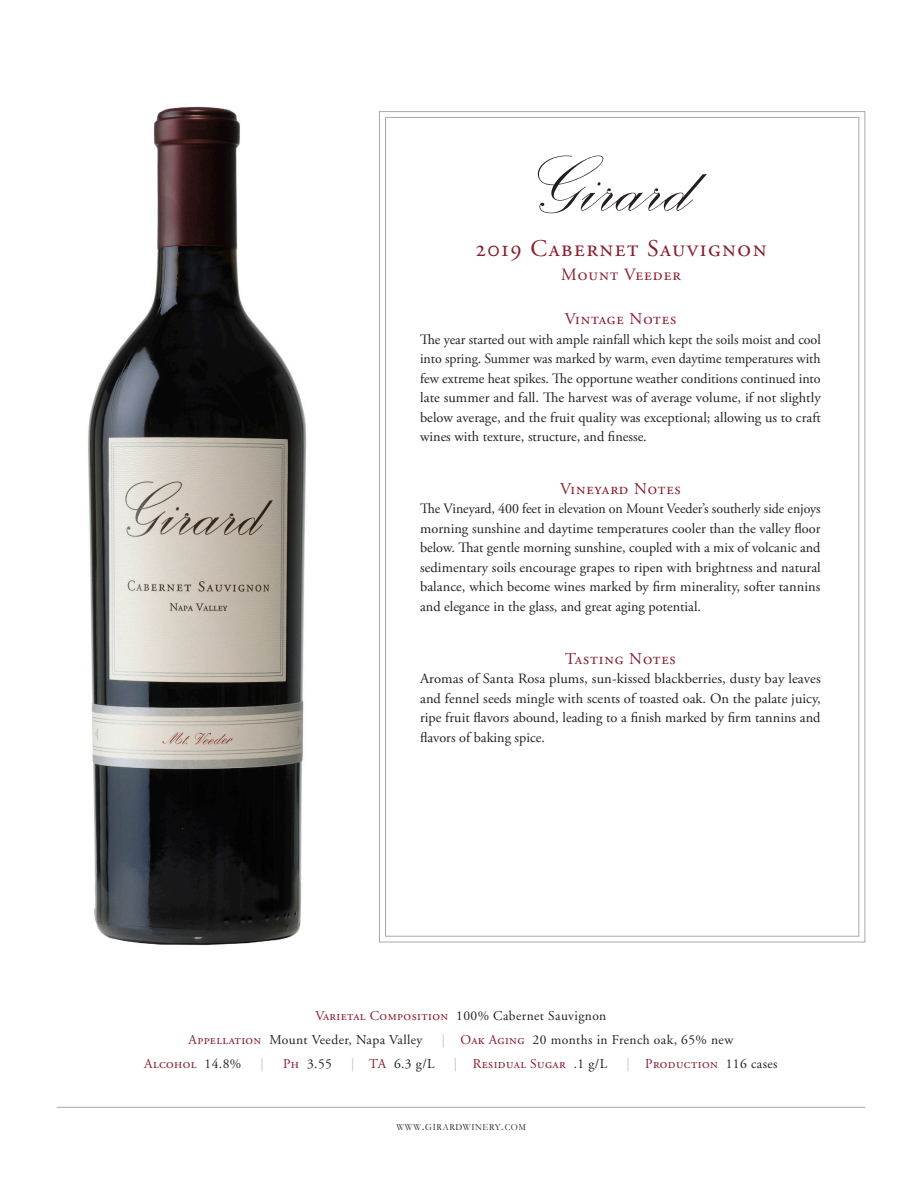
<style>
.page{position:relative;width:918px;height:1188px;background:#fff}
.page>*{position:absolute;margin:0;border:0;box-sizing:border-box;transform-origin:0 0}
.t1{font:24px "Adobe Garamond Regular SC";letter-spacing:.06em;color:#881e2e}
.t2{font:17.25px "Adobe Garamond Regular SC";letter-spacing:.06em;color:#881e2e}
.t3{font:16.5px "Adobe Garamond Regular SC";letter-spacing:.05em;color:#881e2e}
.Body{font:14.25px/19.5px "Adobe Garamond Pro";color:#231f20;text-align:justify}
.t4{font:13.5px "Adobe Garamond";letter-spacing:.03em;color:#231f20}
.t5{font:13.5px "Adobe Garamond Regular SC";letter-spacing:.03em;color:#881e2e}
.t6{font:13.5px "Adobe Garamond Regular SC";color:#c1c2c4}
.body{font:9.45px "Garamond";letter-spacing:.07em;color:#231f20;scale:.94 1}
.s1{font-family:"Adobe Garamond Regular SC";color:#881e2e}
.s2{font-family:"Adobe Garamond Regular SC";color:#c1c2c4}
.s3{font-family:"Adobe Garamond";color:#231f20}
.s4{color:#c1c2c4}
.s5{font-size:13.5px}
</style>
<div class="page">
<svg style="left:538px;top:156px;width:169px;height:57px"></svg>
<img style="left:88px;top:106px;width:219px;height:840px">
<hr style="left:57px;top:1107px;width:808px;height:1px;background:#a8a9ad">
<p class="t1" style="left:475px;top:236px;width:293px">2019 Cabernet Sauvignon</p>
<p class="t2" style="left:561px;top:266px;width:121px">Mount Veeder</p>
<p class="t3" style="left:565px;top:310px;width:113px">Vintage Notes</p>
<p class="Body" style="left:420px;top:330px;width:402px">The year started out with ample rainfall which kept the soils moist and cool into spring. Summer was marked by warm, even daytime temperatures with few extreme heat spikes. The opportune weather conditions continued into late summer and fall. The harvest was of average volume, if not slightly below average, and the fruit quality was exceptional; allowing us to craft wines with texture, structure, and finesse.</p>
<p class="t3" style="left:560px;top:480px;width:122px">Vineyard Notes</p>
<p class="Body" style="left:420px;top:500px;width:402px">The Vineyard, 400 feet in elevation on Mount Veeder’s southerly side enjoys morning sunshine and daytime temperatures cooler than the valley floor below. That gentle morning sunshine, coupled with a mix of volcanic and sedimentary soils encourage grapes to ripen with brightness and natural balance, which become wines marked by firm minerality, softer tannins and elegance in the glass, and great aging potential.</p>
<p class="t3" style="left:565px;top:650px;width:112px">Tasting Notes</p>
<p class="Body" style="left:420px;top:670px;width:402px">Aromas of Santa Rosa plums, sun-kissed blackberries, dusty bay leaves and fennel seeds mingle with scents of toasted oak. On the palate juicy, ripe fruit flavors abound, leading to a finish marked by firm tannins and flavors of baking spice.</p>
<p class="t4" style="left:315px;top:1008px;width:292px"><span class="s1">Varietal Composition</span> 100% Cabernet Sauvignon</p>
<p class="t4" style="left:189px;top:1033px;width:236px"><span class="s1">Appellation</span> Mount Veeder, Napa Valley</p>
<p class="t4" style="left:442px;top:1033px;width:293px"><span class="s2">|</span> <span class="s1">Oak Aging</span> 20 months in French oak, 65% new</p>
<p class="t5" style="left:144px;top:1057px;width:98px">Alcohol <span class="s3">14.8%</span></p>
<p class="t6" style="left:261px;top:1057px;width:5px">|</p>
<p class="t4" style="left:283px;top:1057px;width:50px"><span class="s1">Ph</span> 3.55</p>
<p class="t4" style="left:351px;top:1057px;width:85px"><span class="s2">|</span> <span class="s1">TA</span> 6.3 g/L</p>
<p class="t5" style="left:454px;top:1057px;width:155px"><span class="s4">|</span> Residual Sugar <span class="s3">.1 g/L</span></p>
<p class="t5" style="left:626px;top:1057px;width:153px"><span class="s4">|</span> Production <span class="s3">116 cases</span></p>
<p class="body" style="left:396px;top:1121px;width:139px">WWW<span class="s5">.</span>GIRARDWINERY<span class="s5">.</span>COM</p>
</div>
